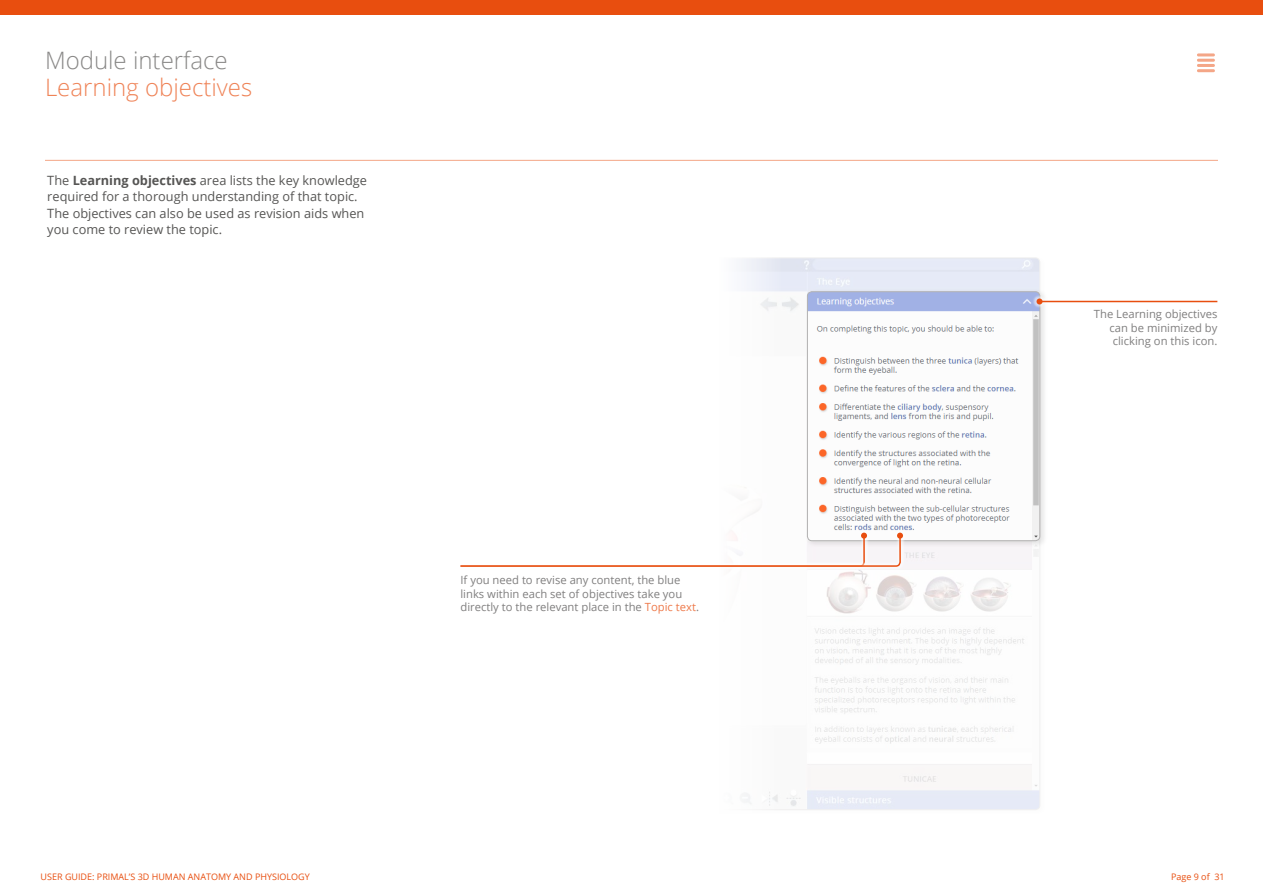
<style>
.page{position:relative;width:1263px;height:893px;background:#fff}
.page>*{position:absolute;margin:0;border:0;box-sizing:border-box;transform-origin:0 0}
.t1{font:300 24px "Open Sans";color:#ef8357}
.t2{font:300 24px "Open Sans";color:#898887}
.t3{font:12.75px/16.5px "Open Sans";color:#565554}
.t4{font:11.25px/13.5px "Open Sans";color:#807f7f;text-align:justify}
.t5{font:9px "Open Sans";color:#e84e0f}
.s1{font-weight:700}
.s2{color:#ee7a4b}
</style>
<div class="page">
<img style="left:781px;top:259px;width:257px;height:549px">
<div style="left:805px;top:288px;width:243px;height:260px;background:#000;opacity:.08"></div>
<img style="left:807px;top:292px;width:233px;height:249px">
<div style="left:807px;top:291px;width:233px;height:250px;border:1px solid #b3b2b2;border-radius:5px"></div>
<div style="left:1032px;top:294px;width:189px;height:14px;background:#fff;opacity:.54"></div>
<hr style="left:1039px;top:301px;width:178px;height:1px;background:#e84e0f">
<svg style="left:1036px;top:298px;width:6px;height:6px"></svg>
<div style="left:456px;top:528px;width:451px;height:42px;background:#fff"></div>
<svg style="left:460px;top:534px;width:442px;height:276px"></svg>
<svg style="left:897px;top:533px;width:6px;height:6px"></svg>
<svg style="left:1194px;top:50px;width:24px;height:24px"></svg>
<hr style="left:1197px;top:53px;width:18px;height:3px;background:#f4a687;border-radius:2px">
<hr style="left:1197px;top:64px;width:18px;height:3px;background:#f4a687;border-radius:2px">
<hr style="left:1197px;top:59px;width:18px;height:3px;background:#f4a687;border-radius:2px">
<hr style="left:1197px;top:69px;width:18px;height:3px;background:#f4a687;border-radius:2px">
<div style="left:0;top:0;width:1263px;height:15px;background:#e84e0f"></div>
<div style="left:41px;top:156px;width:1181px;height:9px;background:#fff;opacity:.54"></div>
<hr style="left:45px;top:160px;width:1173px;height:1px;background:#f4a687">
<h1 class="t2" style="left:45px;top:44px;width:184px">Module interface</h1>
<h1 class="t1" style="left:45px;top:71px;width:209px">Learning objectives</h1>
<p class="t3" style="left:47px;top:171px;width:321px">The <span class="s1">Learning objectives</span> area lists the key knowledge required for a thorough understanding of that topic.<br>The objectives can also be used as revision aids when you come to review the topic.</p>
<p class="t4" style="left:460px;top:573px;width:240px;text-align:left">If you need to revise any content, the blue links within each set of objectives take you directly to the relevant place in the <span class="s2">Topic text</span>.</p>
<p class="t4" style="left:1109px;top:307px;width:109px;text-indent:-16px">The Learning objectives can be minimized by clicking on this icon.</p>
<p class="t5" style="left:41px;top:871px;width:271px">USER GUIDE: PRIMAL’S 3D HUMAN ANATOMY AND PHYSIOLOGY</p>
<p class="t5" style="left:1171px;top:871px;width:55px">Page 9 of 31</p>
</div>
